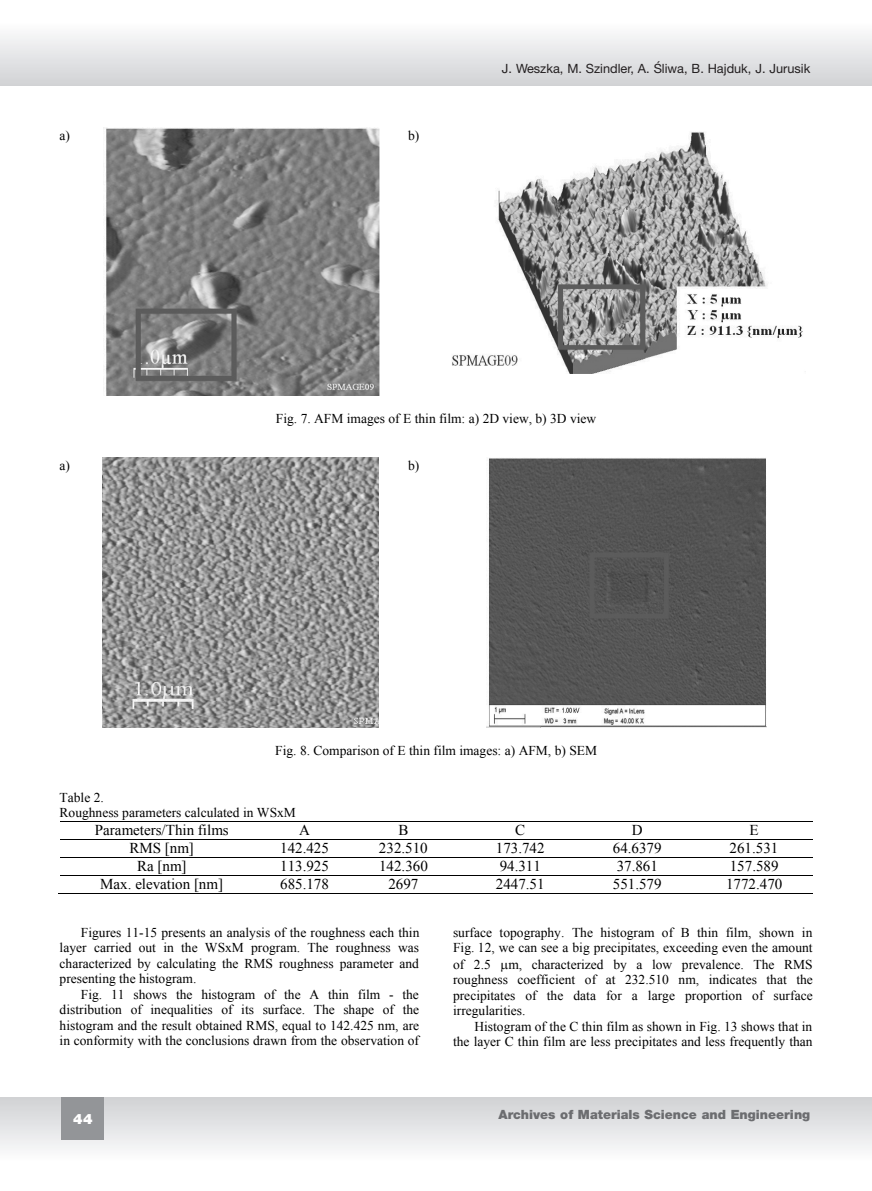
<style>
.page{position:relative;width:872px;height:1191px;background:#fff}
.page>*{position:absolute;margin:0;border:0;box-sizing:border-box;transform-origin:0 0}
.t1{font:15px "Times New Roman";color:#000}
.t2{font:900 14.25px "Helvetica Neue LT Pro";color:#fff}
.t3{font:13.5px/16px "Times New Roman";color:#000}
.t4{font:12.75px "Helvetica Neue LT Pro";color:#231f20}
.t5{font:900 12.75px "Helvetica Neue LT Pro";color:#6c6d70}
</style>
<div class="page">
<svg style="left:0;top:35px;width:871px;height:50px"></svg>
<div style="left:0;top:1097px;width:871px;height:64px;background:linear-gradient(to bottom,#d0d1d4,#fcfcfd)"></div>
<div style="left:62px;top:1097px;width:42px;height:43px;background:#939598"></div>
<img style="left:103px;top:128px;width:277px;height:267px">
<img style="left:452px;top:132px;width:351px;height:242px">
<img style="left:103px;top:457px;width:275px;height:270px">
<img style="left:486px;top:458px;width:280px;height:269px">
<hr style="left:60px;top:820px;width:752px;height:1px;background:#000">
<hr style="left:60px;top:838px;width:752px;height:1px;background:#000">
<hr style="left:60px;top:856px;width:752px;height:1px;background:#000">
<hr style="left:60px;top:874px;width:752px;height:1px;background:#000">
<hr style="left:59px;top:892px;width:205px;height:1px;background:#000">
<hr style="left:263px;top:892px;width:82px;height:1px;background:#000">
<hr style="left:344px;top:892px;width:118px;height:1px;background:#000">
<hr style="left:461px;top:892px;width:118px;height:1px;background:#000">
<hr style="left:578px;top:892px;width:118px;height:1px;background:#000">
<hr style="left:694px;top:892px;width:118px;height:1px;background:#000">
<p class="t3" style="left:60px;top:127px;width:12px">a)</p>
<p class="t3" style="left:408px;top:127px;width:13px">b)</p>
<p class="t4" style="left:502px;top:60px;width:310px">J. Weszka, M. Szindler, A. Śliwa, B. Hajduk, J. Jurusik</p>
<p class="t3" style="left:276px;top:410px;width:322px">Fig. 7. AFM images of E thin film: a) 2D view, b) 3D view</p>
<p class="t3" style="left:60px;top:457px;width:12px">a)</p>
<p class="t3" style="left:408px;top:457px;width:13px">b)</p>
<p class="t3" style="left:275px;top:742px;width:323px">Fig. 8. Comparison of E thin film images: a) AFM, b) SEM</p>
<p class="t3" style="left:60px;top:789px;width:238px;line-height:15.6px">Table 2.<br>Roughness parameters calculated in WSxM</p>
<p class="t1" style="left:95px;top:820px;width:135px">Parameters/Thin films</p>
<p class="t1" style="left:299px;top:820px;width:12px">A</p>
<p class="t1" style="left:398px;top:820px;width:12px">B</p>
<p class="t1" style="left:515px;top:820px;width:12px">C</p>
<p class="t1" style="left:632px;top:820px;width:12px">D</p>
<p class="t1" style="left:749px;top:820px;width:11px">E</p>
<p class="t1" style="left:129px;top:838px;width:66px">RMS [nm]</p>
<p class="t1" style="left:280px;top:838px;width:50px">142.425</p>
<p class="t1" style="left:379px;top:838px;width:50px">232.510</p>
<p class="t1" style="left:496px;top:838px;width:50px">173.742</p>
<p class="t1" style="left:613px;top:838px;width:50px">64.6379</p>
<p class="t1" style="left:729px;top:838px;width:50px">261.531</p>
<p class="t1" style="left:137px;top:856px;width:51px">Ra [nm]</p>
<p class="t1" style="left:280px;top:856px;width:50px">113.925</p>
<p class="t1" style="left:379px;top:856px;width:50px">142.360</p>
<p class="t1" style="left:500px;top:856px;width:43px">94.311</p>
<p class="t1" style="left:616px;top:856px;width:43px">37.861</p>
<p class="t1" style="left:729px;top:856px;width:50px">157.589</p>
<p class="t1" style="left:100px;top:874px;width:124px">Max. elevation [nm]</p>
<p class="t1" style="left:280px;top:874px;width:50px">685.178</p>
<p class="t1" style="left:388px;top:874px;width:32px">2697</p>
<p class="t1" style="left:496px;top:874px;width:50px">2447.51</p>
<p class="t1" style="left:613px;top:874px;width:50px">551.579</p>
<p class="t1" style="left:726px;top:874px;width:58px">1772.470</p>
<p class="t3" style="left:81px;top:924px;width:340px">Figures 11-15 presents an analysis of the roughness each thin</p>
<p class="t3" style="left:60px;top:939px;width:361px">layer carried out in the WSxM program. The roughness was</p>
<p class="t3" style="left:60px;top:955px;width:361px">characterized by calculating the RMS roughness parameter and</p>
<p class="t3" style="left:60px;top:970px;width:138px">presenting the histogram.</p>
<p class="t3" style="left:81px;top:986px;width:339px">Fig. 11 shows the histogram of the A thin film - the</p>
<p class="t3" style="left:60px;top:1001px;width:361px">distribution of inequalities of its surface. The shape of the</p>
<p class="t3" style="left:60px;top:1017px;width:361px">histogram and the result obtained RMS, equal to 142.425 nm, are</p>
<p class="t3" style="left:60px;top:1032px;width:361px">in conformity with the conclusions drawn from the observation of</p>
<p class="t3" style="left:453px;top:924px;width:361px;text-align:justify">surface topography. The histogram of B thin film, shown in Fig. 12, we can see a big precipitates, exceeding even the amount of 2.5</p>
<p class="t3" style="left:508px;top:956px;width:306px">m, characterized by a low prevalence. The RMS</p>
<p class="t3" style="left:453px;top:971px;width:361px">roughness coefficient of at 232.510 nm, indicates that the</p>
<p class="t3" style="left:453px;top:987px;width:361px">precipitates of the data for a large proportion of surface</p>
<p class="t3" style="left:453px;top:1002px;width:74px">irregularities.</p>
<p class="t3" style="left:474px;top:1018px;width:339px">Histogram of the C thin film as shown in Fig. 13 shows that in</p>
<p class="t3" style="left:453px;top:1033px;width:361px">the layer C thin film are less precipitates and less frequently than</p>
<p class="t2" style="left:73px;top:1110px;width:21px">44</p>
<p class="t5" style="left:498px;top:1107px;width:313px">Archives of Materials Science and Engineering</p>
</div>
